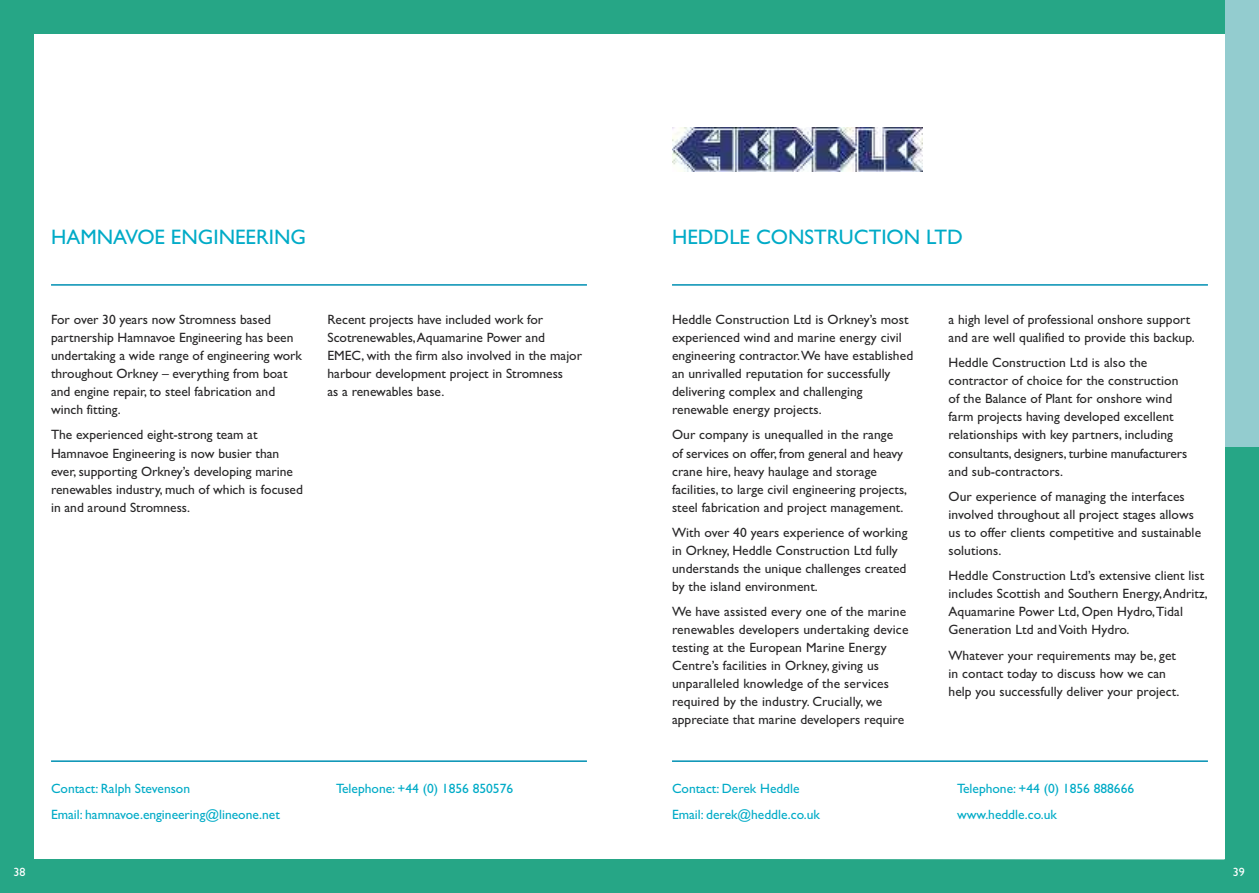
<style>
.page{position:relative;width:1259px;height:893px;background:#fff}
.page>*{position:absolute;margin:0;border:0;box-sizing:border-box;transform-origin:0 0}
.t1{font:21px "Gill Sans";color:#00abc7}
.t2{font:13.5px/18px "Gill Sans";letter-spacing:.005em;color:#272627}
.t3{font:13.5px "Gill Sans";color:#00abc7}
.t4{font:12px "Gill Sans";color:#fff}
</style>
<div class="page">
<div style="left:629px;top:0;width:630px;height:893px;background:#26a686"></div>
<div style="left:1225px;top:0;width:34px;height:446px;background:#93cccf"></div>
<div style="left:0;top:0;width:629px;height:893px;background:#26a686"></div>
<div style="left:34px;top:34px;width:595px;height:825px;background:#fff"></div>
<div style="left:629px;top:34px;width:596px;height:825px;background:#fff"></div>
<hr style="left:672px;top:760px;width:536px;height:2px;background:#0090b3">
<hr style="left:672px;top:284px;width:536px;height:2px;background:#0090b3">
<hr style="left:51px;top:760px;width:536px;height:2px;background:#0090b3">
<hr style="left:51px;top:284px;width:536px;height:2px;background:#0090b3">
<img style="left:672px;top:128px;width:250px;height:43px">
<h1 class="t1" style="left:51px;top:225px;width:256px">HAMNAVOE ENGINEERING</h1>
<h1 class="t1" style="left:672px;top:225px;width:292px">HEDDLE CONSTRUCTION LTD</h1>
<p class="t2" style="left:51px;top:310px;width:252px">For over 30 years now Stromness based partnership Hamnavoe Engineering has been undertaking a wide range of engineering work throughout Orkney – everything from boat and engine repair, to steel fabrication and winch fitting.</p>
<p class="t2" style="left:51px;top:426px;width:253px">The experienced eight-strong team at Hamnavoe Engineering is now busier than ever, supporting Orkney’s developing marine renewables industry, much of which is focused in and around Stromness.</p>
<p class="t2" style="left:327px;top:310px;width:256px">Recent projects have included work for Scotrenewables,Aquamarine Power and EMEC, with the firm also involved in the major harbour development project in Stromness<br>as a renewables base.</p>
<p class="t2" style="left:672px;top:310px;width:243px">Heddle Construction Ltd is Orkney’s most experienced wind and marine energy civil engineering contractor.We have established an unrivalled reputation for successfully delivering complex and challenging renewable energy projects.</p>
<p class="t2" style="left:672px;top:426px;width:237px">Our company is unequalled in the range<br>of services on offer, from general and heavy crane hire, heavy haulage and storage facilities, to large civil engineering projects, steel fabrication and project management.</p>
<p class="t2" style="left:672px;top:523px;width:237px">With over 40 years experience of working in Orkney, Heddle Construction Ltd fully understands the unique challenges created by the island environment.</p>
<p class="t2" style="left:672px;top:603px;width:238px">We have assisted every one of the marine renewables developers undertaking device testing at the European Marine Energy Centre’s facilities in Orkney, giving us unparalleled knowledge of the services required by the industry. Crucially, we appreciate that marine developers require</p>
<p class="t2" style="left:948px;top:310px;width:248px">a high level of professional onshore support and are well qualified to provide this backup.</p>
<p class="t2" style="left:948px;top:354px;width:240px">Heddle Construction Ltd is also the contractor of choice for the construction of the Balance of Plant for onshore wind farm projects having developed excellent relationships with key partners, including consultants, designers, turbine manufacturers and sub-contractors.</p>
<p class="t2" style="left:948px;top:487px;width:254px">Our experience of managing the interfaces involved throughout all project stages allows us to offer clients competitive and sustainable solutions.</p>
<p class="t2" style="left:948px;top:567px;width:261px">Heddle Construction Ltd’s extensive client list includes Scottish and Southern Energy,Andritz, Aquamarine Power Ltd, Open Hydro,Tidal Generation Ltd andVoith Hydro.</p>
<p class="t2" style="left:948px;top:646px;width:232px">Whatever your requirements may be, get in contact today to discuss how we can help you successfully deliver your project.</p>
<p class="t3" style="left:51px;top:780px;width:141px">Contact: Ralph Stevenson</p>
<p class="t3" style="left:336px;top:780px;width:179px">Telephone: +44 (0) 1856 850576</p>
<p class="t3" style="left:51px;top:806px;width:230px">Email: hamnavoe.engineering@lineone.net</p>
<p class="t3" style="left:672px;top:780px;width:129px">Contact: Derek Heddle</p>
<p class="t3" style="left:957px;top:780px;width:179px">Telephone: +44 (0) 1856 888666</p>
<p class="t3" style="left:672px;top:806px;width:149px">Email: derek@heddle.co.uk</p>
<p class="t3" style="left:957px;top:806px;width:101px">www.heddle.co.uk</p>
<p class="t4" style="left:14px;top:865px;width:13px">38</p>
<p class="t4" style="left:1233px;top:865px;width:13px">39</p>
</div>
